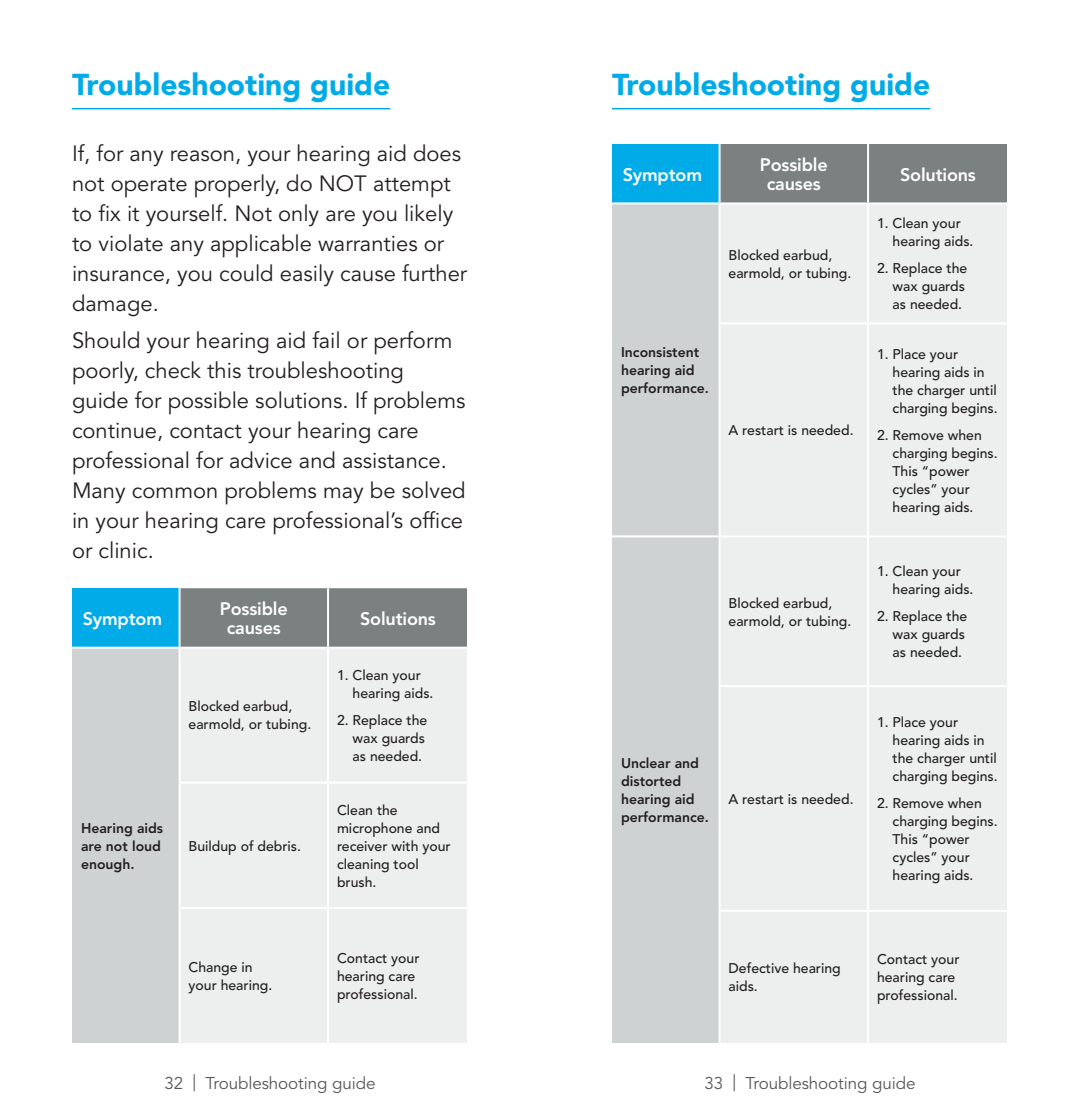
<style>
.page{position:relative;width:1080px;height:1116px;background:#fff}
.page>*{position:absolute;margin:0;border:0;box-sizing:border-box;transform-origin:0 0}
.Page_Headline{font:30px "Avenir LT SLI Std Black";color:#00abe7}
.Body_Copy{font:22px/30px "Avenir LT SLI Std Book";color:#231f20}
.t1{font:18px/19px "Avenir LT SLI Std Heavy";letter-spacing:-.01em;color:#fff;text-align:center}
.t2{font:17px "Avenir LT SLI Std Book";letter-spacing:-.005em;color:#57585a}
.t3{font:14px/18px "Avenir LT SLI Std Medium";color:#231f20}
.t4{font:14px/18px "Avenir LT SLI Std Heavy";color:#231f20}
</style>
<div class="page">
<div style="left:72px;top:588px;width:108px;height:60px;background:#00abe7"></div>
<div style="left:181px;top:588px;width:286px;height:59px;background:#7b8080"></div>
<div style="left:72px;top:648px;width:108px;height:395px;background:#cfd2d2"></div>
<div style="left:181px;top:649px;width:286px;height:394px;background:#edeeee"></div>
<hr style="left:179px;top:588px;width:2px;height:59px;background:#fff">
<hr style="left:327px;top:588px;width:2px;height:59px;background:#fff">
<hr style="left:72px;top:647px;width:108px;height:2px;background:#fff">
<hr style="left:179px;top:649px;width:2px;height:133px;background:#fff">
<hr style="left:327px;top:649px;width:2px;height:133px;background:#fff">
<hr style="left:179px;top:782px;width:149px;height:2px;background:#fff">
<hr style="left:179px;top:784px;width:2px;height:123px;background:#fff">
<hr style="left:328px;top:782px;width:139px;height:2px;background:#fff">
<hr style="left:327px;top:784px;width:2px;height:123px;background:#fff">
<hr style="left:179px;top:907px;width:149px;height:2px;background:#fff">
<hr style="left:179px;top:909px;width:2px;height:134px;background:#fff">
<hr style="left:328px;top:907px;width:139px;height:2px;background:#fff">
<hr style="left:327px;top:909px;width:2px;height:134px;background:#fff">
<hr style="left:72px;top:108px;width:318px;height:1px;background:#00abe7">
<div style="left:612px;top:144px;width:108px;height:59px;background:#00abe7"></div>
<div style="left:721px;top:144px;width:286px;height:58px;background:#7b8080"></div>
<div style="left:612px;top:204px;width:107px;height:839px;background:#cfd2d2"></div>
<div style="left:721px;top:204px;width:286px;height:839px;background:#edeeee"></div>
<hr style="left:719px;top:144px;width:2px;height:58px;background:#fff">
<hr style="left:867px;top:144px;width:2px;height:58px;background:#fff">
<hr style="left:612px;top:202px;width:108px;height:2px;background:#fff">
<hr style="left:867px;top:204px;width:2px;height:118px;background:#fff">
<hr style="left:719px;top:322px;width:149px;height:2px;background:#fff">
<hr style="left:868px;top:322px;width:139px;height:2px;background:#fff">
<hr style="left:867px;top:324px;width:2px;height:211px;background:#fff">
<hr style="left:612px;top:535px;width:108px;height:2px;background:#fff">
<hr style="left:720px;top:535px;width:148px;height:2px;background:#fff">
<hr style="left:868px;top:535px;width:139px;height:2px;background:#fff">
<hr style="left:867px;top:537px;width:2px;height:148px;background:#fff">
<hr style="left:719px;top:685px;width:149px;height:2px;background:#fff">
<hr style="left:868px;top:685px;width:139px;height:2px;background:#fff">
<hr style="left:867px;top:687px;width:2px;height:223px;background:#fff">
<hr style="left:719px;top:910px;width:149px;height:2px;background:#fff">
<hr style="left:868px;top:910px;width:139px;height:2px;background:#fff">
<hr style="left:867px;top:912px;width:2px;height:131px;background:#fff">
<hr style="left:612px;top:108px;width:318px;height:1px;background:#00abe7">
<p class="Page_Headline" style="left:72px;top:66px;width:320px">Troubleshooting guide</p>
<p class="Body_Copy" style="left:72px;top:139px;width:397px">If, for any reason, your hearing aid does not operate properly, do NOT attempt to fix it yourself. Not only are you likely to violate any applicable warranties or insurance, you could easily cause further damage.</p>
<p class="Body_Copy" style="left:72px;top:326px;width:395px">Should your hearing aid fail or perform poorly, check this troubleshooting guide for possible solutions. If problems continue, contact your hearing care professional for advice and assistance.<br>Many common problems may be solved in your hearing care professional’s office or clinic.</p>
<p class="t1" style="left:83px;top:609px;width:81px">Symptom</p>
<p class="t1" style="left:220px;top:600px;width:69px">Possible causes</p>
<p class="t1" style="left:360px;top:609px;width:77px">Solutions</p>
<p class="t3" style="left:189px;top:698px;width:124px">Blocked earbud, earmold, or tubing.</p>
<p class="t4" style="left:81px;top:819px;width:84px">Hearing aids are not loud enough.</p>
<p class="t3" style="left:189px;top:837px;width:114px">Buildup of debris.</p>
<p class="t3" style="left:353px;top:667px;width:82px;text-indent:-16px">1. Clean your hearing aids.</p>
<p class="t3" style="left:353px;top:711px;width:76px;text-indent:-16px">2. Replace the wax guards as needed.</p>
<p class="t3" style="left:337px;top:801px;width:115px">Clean the microphone and receiver with your cleaning tool brush.</p>
<p class="t3" style="left:189px;top:958px;width:85px">Change in your hearing.</p>
<p class="t3" style="left:337px;top:949px;width:84px">Contact your hearing care professional.</p>
<p class="Page_Headline" style="left:612px;top:66px;width:320px">Troubleshooting guide</p>
<p class="t1" style="left:623px;top:165px;width:81px">Symptom</p>
<p class="t1" style="left:760px;top:155px;width:69px">Possible causes</p>
<p class="t1" style="left:900px;top:165px;width:77px">Solutions</p>
<p class="t3" style="left:729px;top:246px;width:124px">Blocked earbud, earmold, or tubing.</p>
<p class="t4" style="left:621px;top:343px;width:90px">Inconsistent hearing aid performance.</p>
<p class="t3" style="left:729px;top:422px;width:126px">A restart is needed.</p>
<p class="t3" style="left:729px;top:594px;width:124px">Blocked earbud, earmold, or tubing.</p>
<p class="t4" style="left:621px;top:754px;width:90px">Unclear and distorted hearing aid performance.</p>
<p class="t3" style="left:729px;top:790px;width:126px">A restart is needed.</p>
<p class="t3" style="left:893px;top:215px;width:82px;text-indent:-16px">1. Clean your hearing aids.</p>
<p class="t3" style="left:893px;top:260px;width:76px;text-indent:-16px">2. Replace the wax guards as needed.</p>
<p class="t3" style="left:893px;top:345px;width:107px;text-indent:-16px">1. Place your hearing aids in the charger until charging begins.</p>
<p class="t3" style="left:893px;top:426px;width:107px;text-indent:-16px">2. Remove when charging begins.<br>This “power cycles” your hearing aids.</p>
<p class="t3" style="left:893px;top:563px;width:82px;text-indent:-16px">1. Clean your hearing aids.</p>
<p class="t3" style="left:893px;top:607px;width:76px;text-indent:-16px">2. Replace the wax guards as needed.</p>
<p class="t3" style="left:893px;top:714px;width:107px;text-indent:-16px">1. Place your hearing aids in the charger until charging begins.</p>
<p class="t3" style="left:893px;top:795px;width:107px;text-indent:-16px">2. Remove when charging begins.<br>This “power cycles” your hearing aids.</p>
<p class="t3" style="left:729px;top:960px;width:114px">Defective hearing aids.</p>
<p class="t3" style="left:877px;top:951px;width:84px">Contact your hearing care professional.</p>
<p class="t2" style="left:164px;top:1073px;width:213px">32 | Troubleshooting guide</p>
<p class="t2" style="left:704px;top:1073px;width:213px">33 | Troubleshooting guide</p>
</div>
